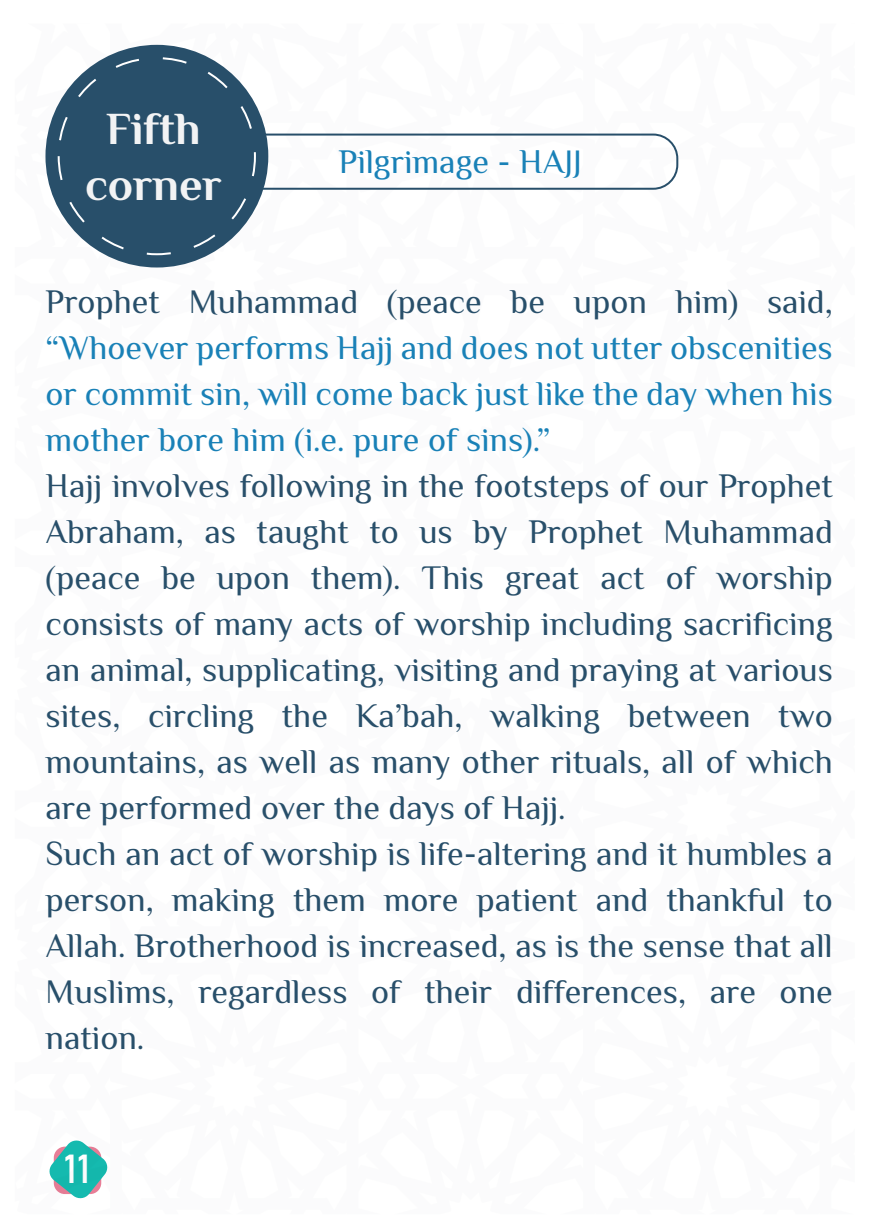
<style>
.page{position:relative;width:874px;height:1225px;background:#fff}
.page>*{position:absolute;margin:0;border:0;box-sizing:border-box;transform-origin:0 0}
.t1{font:700 46px/55.2px "El Messiri";color:#f2f3f4;text-align:center}
.t2{font:40px "Bahnschrift";color:#fff}
.t3{font:34px/46px "El Messiri";color:#284f6a}
.t4{font:34px/46px "El Messiri";color:#1981b7;text-align:justify}
</style>
<div class="page">
<div style="left:45px;top:45px;width:223px;height:222px;background:#284f6a;border-radius:50%"></div>
<div style="left:232px;top:134px;width:446px;height:56px;border:2px solid #284f6a;border-radius:24px"></div>
<h1 class="t1" style="left:85px;top:101px;width:138px">Fifth corner</h1>
<p class="t4" style="left:338px;top:141px;width:245px">Pilgrimage - HAJJ</p>
<p class="t3" style="left:46px;top:280px;width:788px">Prophet Muhammad (peace be upon him) said,</p>
<p class="t4" style="left:46px;top:326px;width:788px">“Whoever performs Hajj and does not utter obscenities or commit sin, will come back just like the day when his mother bore him (i.e. pure of sins).”</p>
<p class="t3" style="left:46px;top:464px;width:788px">Hajj involves following in the footsteps of our Prophet Abraham, as taught to us by Prophet Muhammad (peace be upon them). This great act of worship consists of many acts of worship including sacrificing an animal, supplicating, visiting and praying at various sites, circling the Ka’bah, walking between two mountains, as well as many other rituals, all of which are performed over the days of Hajj.<br>Such an act of worship is life-altering and it humbles a person, making them more patient and thankful to Allah. Brotherhood is increased, as is the sense that all Muslims, regardless of their differences, are one nation.</p>
<p class="t2" style="left:64px;top:1138px;width:28px">11</p>
</div>
